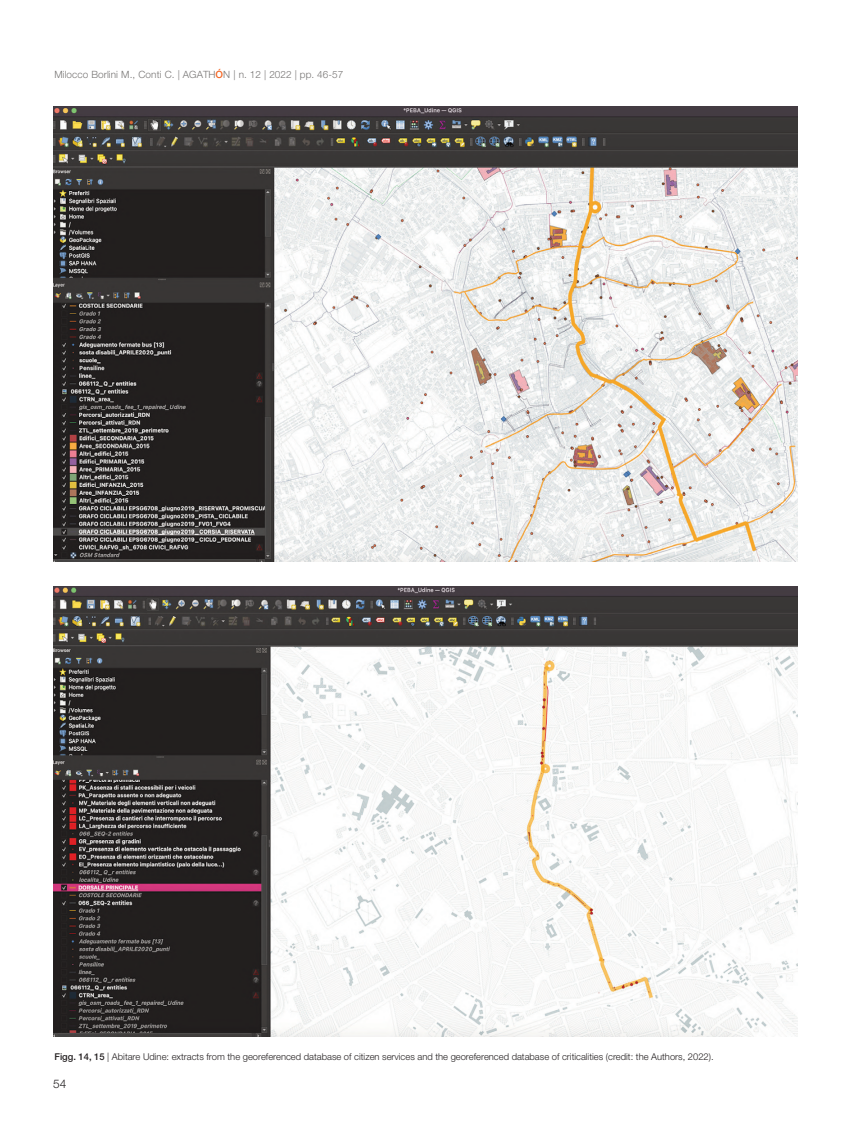
<style>
.page{position:relative;width:851px;height:1134px;background:#fff}
.page>*{position:absolute;margin:0;border:0;box-sizing:border-box;transform-origin:0 0}
.t1{font:300 11.88px "Helvetica Neue LT Std";color:#231f20}
.t2{font:300 10px "Helvetica Neue LT Std";letter-spacing:.005em;color:#777574}
.t3{font:300 9.38px "Helvetica Neue LT Std";color:#231f20}
.s1{font-weight:500;color:#f36421}
.s2{font-weight:500}
</style>
<div class="page">
<img style="left:53px;top:106px;width:744px;height:455px">
<img style="left:53px;top:586px;width:744px;height:451px">
<p class="t2" style="left:54px;top:70px;width:290px">Milocco Borlini M., Conti C. | AGATH<span class="s1">Ó</span>N | n. 12 | 2022 | pp. 46-57</p>
<p class="t3" style="left:54px;top:1054px;width:660px"><span class="s2">Figg. 14, 15</span> | Abitare Udine: extracts from the georeferenced database of citizen services and the georeferenced database of criticalities (credit: the Authors, 2022).</p>
<p class="t1" style="left:53px;top:1079px;width:15px">54</p>
</div>
